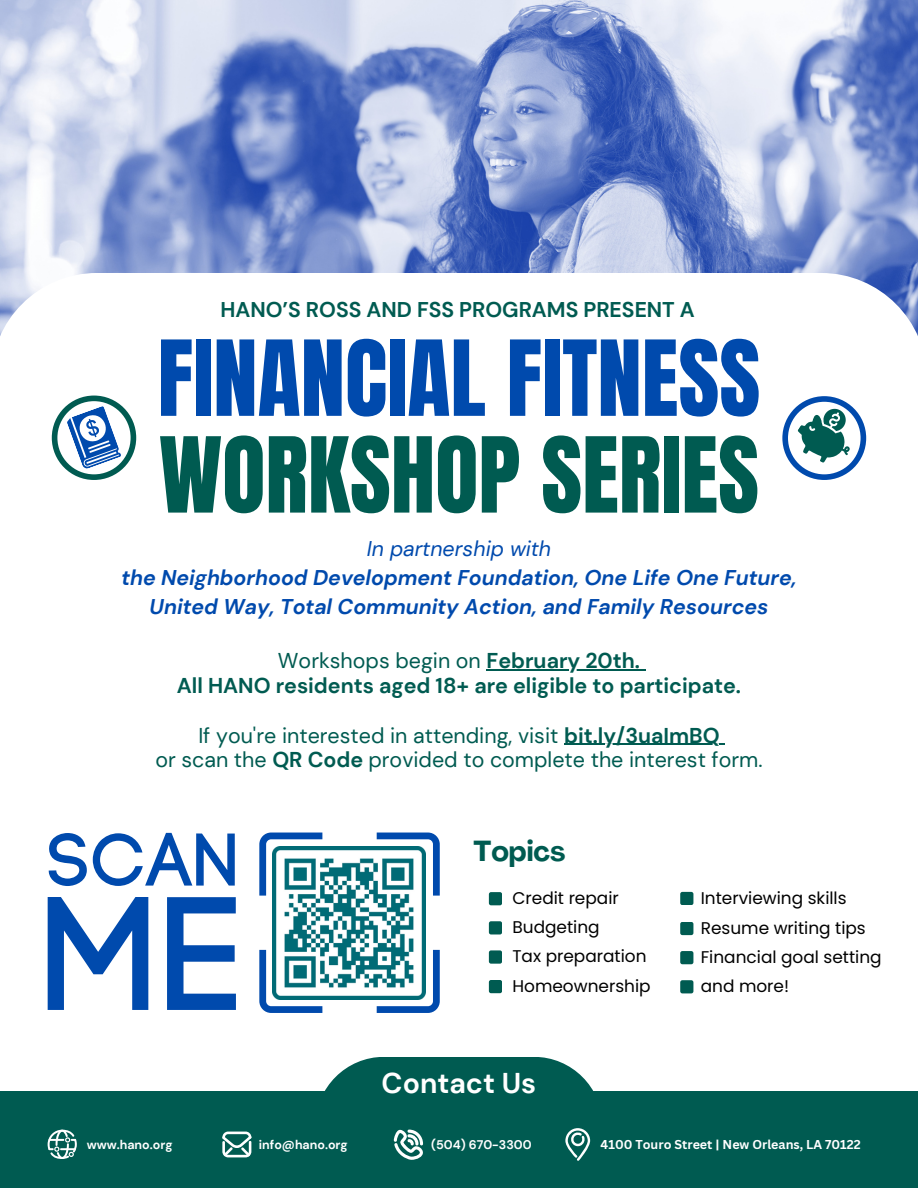
<style>
.page{position:relative;width:918px;height:1188px;background:#fff}
.page>*{position:absolute;margin:0;border:0;box-sizing:border-box;transform-origin:0 0}
.t1{font:88.95px/96.8px "Anton";color:#004aad}
.t2{font:700 28.5px "DM Sans";color:#fff}
.t3{font:700 28.5px "Agrandir";color:#005b51}
.t4{font:21.45px "DM Sans";color:#005b51}
.t5{font:700 21.45px "DM Sans";color:#005b51}
.t6{font:italic 700 21.3px/29.2px "DM Sans";color:#004aad;text-align:center}
.t7{font:700 21.3px "DM Sans";color:#005b51}
.t8{font:16.95px "Poppins";color:#000}
.t9{font:700 12.45px "DM Sans";color:#fff}
.t10{font:700 12.45px "Canva Sans";color:#fff}
.s1{color:#005b51}
.s2{font-weight:400}
.s3{font-weight:700}
</style>
<div class="page">
<div style="left:0;top:1091px;width:918px;height:97px;background:#005b51"></div>
<img style="left:0;top:0;width:918px;height:273px">
<svg style="left:0;top:273px;width:918px;height:471px"></svg>
<svg style="left:489px;top:892px;width:13px;height:13px"></svg>
<svg style="left:489px;top:921px;width:13px;height:13px"></svg>
<svg style="left:489px;top:950px;width:13px;height:14px"></svg>
<svg style="left:489px;top:980px;width:13px;height:13px"></svg>
<svg style="left:680px;top:892px;width:13px;height:13px"></svg>
<svg style="left:680px;top:922px;width:13px;height:13px"></svg>
<svg style="left:680px;top:951px;width:13px;height:13px"></svg>
<svg style="left:680px;top:980px;width:13px;height:13px"></svg>
<svg style="left:782px;top:396px;width:84px;height:84px"></svg>
<svg style="left:52px;top:396px;width:84px;height:84px"></svg>
<hr style="left:487px;top:670px;width:153px;height:1px;background:#005b51">
<hr style="left:564px;top:744px;width:156px;height:1px;background:#005b51">
<svg style="left:259px;top:833px;width:181px;height:180px"></svg>
<svg style="left:49px;top:833px;width:38px;height:53px"></svg>
<svg style="left:93px;top:833px;width:142px;height:53px"></svg>
<svg style="left:48px;top:897px;width:100px;height:113px"></svg>
<svg style="left:167px;top:897px;width:69px;height:113px"></svg>
<img style="left:272px;top:846px;width:153px;height:153px">
<svg style="left:324px;top:1057px;width:270px;height:104px"></svg>
<svg style="left:222px;top:1132px;width:29px;height:25px"></svg>
<svg style="left:48px;top:1130px;width:29px;height:29px"></svg>
<h5 class="t7" style="left:220px;top:295px;width:476px">HANO’S ROSS AND FSS PROGRAMS PRESENT A</h5>
<h5 class="t1" style="left:158px;top:331px;width:604px">FINANCIAL FITNESS<br><span class="s1">WORKSHOP SERIES</span></h5>
<h5 class="t6" style="left:121px;top:534px;width:677px"><span class="s2">In partnership with<br></span>the Neighborhood Development Foundation, One Life One Future,<br>United Way, Total Community Action, and Family Resources</h5>
<h2 class="t4" style="left:278px;top:647px;width:364px">Workshops begin on <span class="s3">February 20th.</span></h2>
<h5 class="t5" style="left:177px;top:672px;width:566px">All HANO residents aged 18+ are eligible to participate.</h5>
<h5 class="t4" style="left:198px;top:721px;width:523px">If you're interested in attending, visit <span class="s3">bit.ly/3uaImBQ</span></h5>
<h5 class="t4" style="left:155px;top:746px;width:609px">or scan the <span class="s3">QR Code</span> provided to complete the interest form.</h5>
<p class="t3" style="left:473px;top:839px;width:94px">Topics</p>
<h1 class="t8" style="left:512px;top:886px;width:108px">Credit repair</h1>
<p class="t8" style="left:512px;top:915px;width:89px">Budgeting</p>
<h3 class="t8" style="left:512px;top:945px;width:136px">Tax preparation</h3>
<p class="t8" style="left:512px;top:974px;width:140px">Homeownership</p>
<h5 class="t2" style="left:382px;top:1065px;width:156px">Contact Us</h5>
<h4 class="t8" style="left:701px;top:886px;width:147px">Interviewing skills</h4>
<h4 class="t8" style="left:701px;top:916px;width:167px">Resume writing tips</h4>
<p class="t8" style="left:701px;top:945px;width:182px">Financial goal setting</p>
<h4 class="t8" style="left:701px;top:975px;width:90px">and more!</h4>
<h5 class="t9" style="left:87px;top:1136px;width:87px">www.hano.org</h5>
<h5 class="t9" style="left:259px;top:1136px;width:90px">info@hano.org</h5>
<h5 class="t9" style="left:431px;top:1136px;width:102px">(504) 670-3300</h5>
<h2 class="t10" style="left:601px;top:1135px;width:262px">4100 Touro Street | New Orleans, LA 70122</h2>
</div>
